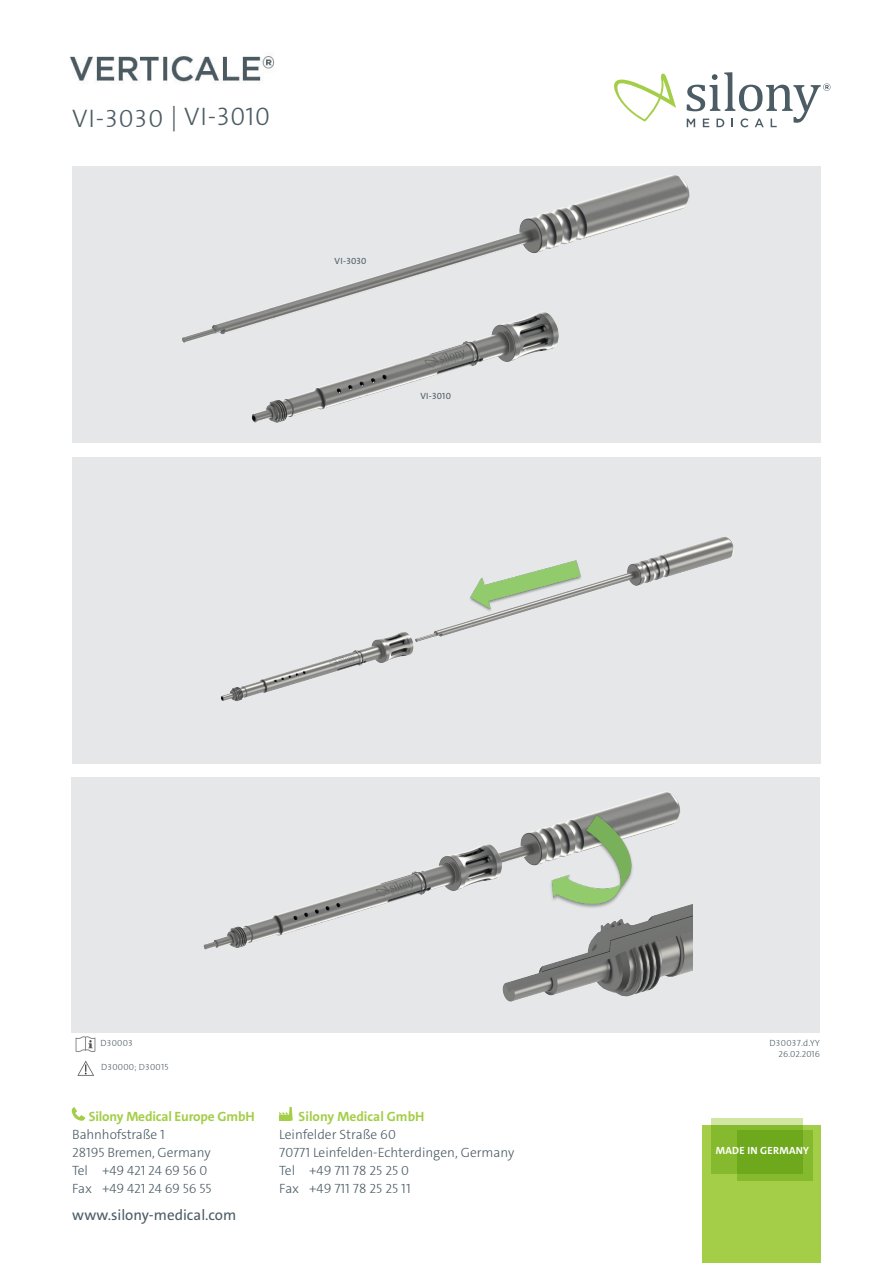
<style>
.page{position:relative;width:893px;height:1263px;background:#fff}
.page>*{position:absolute;margin:0;border:0;box-sizing:border-box;transform-origin:0 0}
.t1{font:300 25.5px "The Sans C4 s";letter-spacing:.03em;color:#4c5c65}
.t2{font:15px "The Sans C4 s";color:#4c5c65}
.t3{font:300 13.5px/18px "The Sans C4 s";letter-spacing:-.01em;color:#4c5c65}
.t4{font:300 13.5px/18px "The Sans Caps";letter-spacing:-.005em;color:#4c5c65}
.t5{font:700 10.5px "The Sans C4 s";letter-spacing:.025em;color:#fff}
.t6{font:300 9px "The Sans Caps";letter-spacing:.03em;color:#4c5c65}
.t7{font:9px "The Sans C4 s";letter-spacing:.03em;color:#4c5c65}
.t8{font:300 9px "The Sans C4 s";color:#4c5c65}
.s1{font-family:"The Sans Caps"}
.s2{font-family:"The Sans C4 s"}
.s3{font-weight:700;color:#a4ce48}
</style>
<div class="page">
<div style="left:72px;top:457px;width:749px;height:306px;background:#e6e7e9"></div>
<div style="left:72px;top:777px;width:748px;height:255px;background:#e6e7e9"></div>
<div style="left:72px;top:167px;width:749px;height:276px;background:#e6e7e9"></div>
<div style="left:702px;top:1125px;width:119px;height:138px;background:#a4ce48"></div>
<svg style="left:711px;top:1118px;width:92px;height:56px;background:#9bc64f"></svg>
<svg style="left:737px;top:1130px;width:75px;height:51px;background:#73ac21"></svg>
<svg style="left:614px;top:73px;width:62px;height:49px"></svg>
<svg style="left:687px;top:72px;width:143px;height:55px"></svg>
<img style="left:69px;top:56px;width:206px;height:26px">
<svg style="left:279px;top:1107px;width:14px;height:13px"></svg>
<div style="left:279px;top:1114px;width:12px;height:6px;background:#a4ce48"></div>
<svg style="left:72px;top:1107px;width:13px;height:14px"></svg>
<img style="left:75px;top:1036px;width:21px;height:16px">
<img style="left:220px;top:537px;width:534px;height:227px">
<img style="left:182px;top:176px;width:508px;height:247px">
<img style="left:145px;top:730px;width:557px;height:303px">
<img style="left:459px;top:893px;width:234px;height:132px">
<img style="left:548px;top:813px;width:87px;height:97px">
<img style="left:467px;top:559px;width:116px;height:55px">
<img style="left:77px;top:1061px;width:17px;height:15px">
<h1 class="t1" style="left:72px;top:100px;width:199px">VI-<span class="s1">3030</span> | VI-3010</h1>
<p class="t7" style="left:335px;top:256px;width:33px">VI-3030</p>
<p class="t7" style="left:420px;top:391px;width:32px">VI-3010</p>
<p class="t6" style="left:100px;top:1035px;width:34px"><span class="s2">D</span>30003</p>
<p class="t6" style="left:101px;top:1059px;width:69px"><span class="s2">D</span>30000; D30015</p>
<p class="t3" style="left:72px;top:1107px;width:184px;text-indent:16px"><span class="s3">Silony Medical Europe GmbH<br></span>Bahnhofstraße <span class="s1">1<br>28195</span> Bremen, Germany</p>
<p class="t4" style="left:72px;top:1161px;width:141px"><span class="s2">Tel +</span>49 421 24 69 56 0<br><span class="s2">Fax +</span>49 421 24 69 56 55</p>
<p class="t2" style="left:72px;top:1206px;width:165px">www.silony-medical.com</p>
<p class="t3" style="left:279px;top:1107px;width:237px;text-indent:19px"><span class="s3">Silony Medical GmbH<br></span>Leinfelder Straße <span class="s1">60<br>70771</span> Leinfelden-Echterdingen, Germany</p>
<p class="t4" style="left:279px;top:1160px;width:133px"><span class="s2">Tel +</span>49 711 78 25 25 0<br><span class="s2">Fax +</span>49 711 78 25 25 11</p>
<p class="t8" style="left:769px;top:1037px;width:52px">D<span class="s1">30037</span>.d.YY</p>
<p class="t6" style="left:779px;top:1046px;width:43px">26.02.2016</p>
<p class="t5" style="left:716px;top:1144px;width:95px">MADE IN GERMANY</p>
</div>
